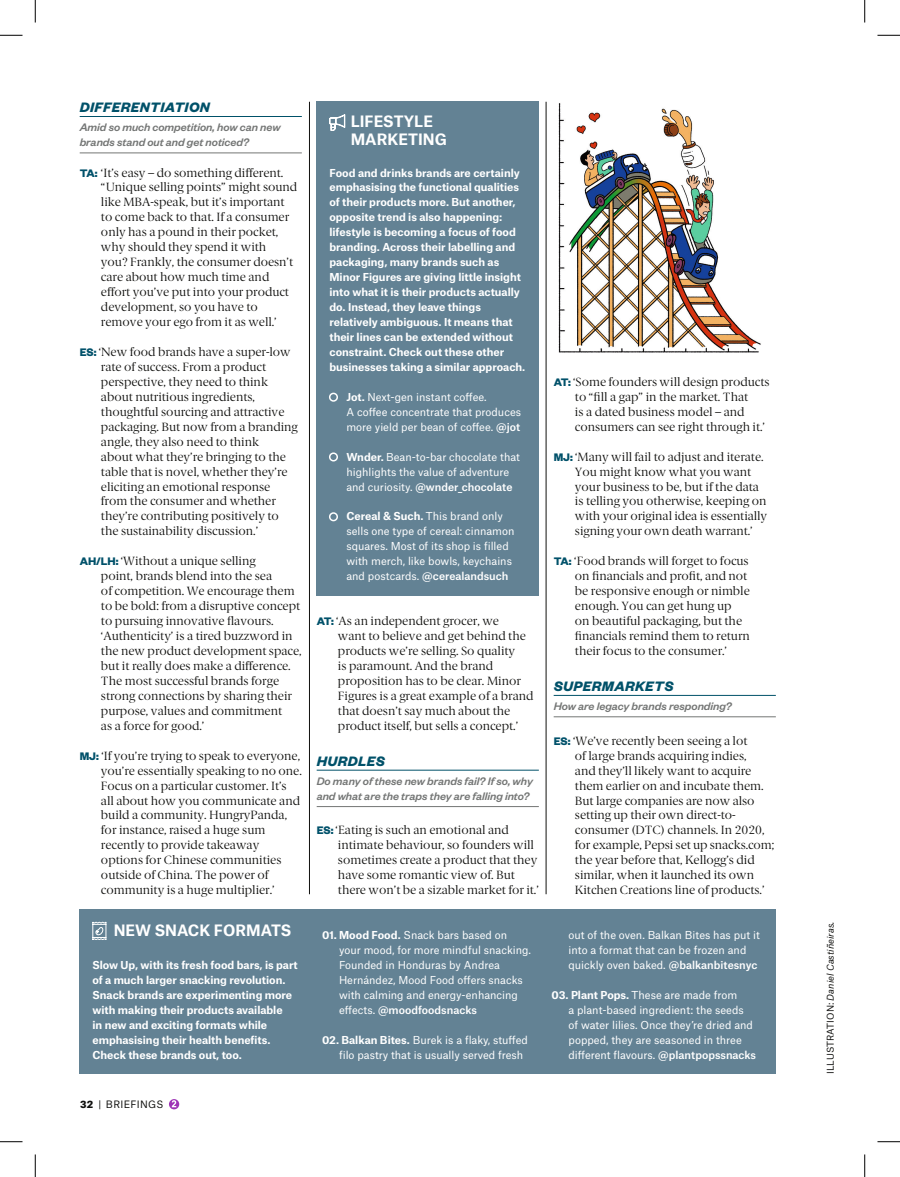
<style>
.page{position:relative;width:900px;height:1177px;background:#fff}
.page>*{position:absolute;margin:0;border:0;box-sizing:border-box;transform-origin:0 0}
.t1{font:italic 700 15px "Founders Grotesk";letter-spacing:.03em;color:#005169}
.t2{font:700 15px/18px "Atlas Grotesk";color:#fff}
.t3{font:12px/15px "Berlingske Serif";color:#11110f}
.t4{font:italic 500 12px/15px "Founders Grotesk";color:#747675}
.t5{font:10.5px/15px "Atlas Grotesk";color:#fff}
.t6{font:700 10.5px/15px "Atlas Grotesk";color:#fff}
.t7{font:9.75px "Atlas Grotesk";letter-spacing:.03em;color:#11110f}
.t8{font:italic 9px "Atlas Grotesk";color:#11110f}
.s1{font-family:"Founders Grotesk";font-weight:700;color:#00516a}
.s2{font-weight:700}
.s3{font-weight:500}
.s4{font-weight:900}
.s5{font-style:normal}
</style>
<div class="page">
<svg style="left:169px;top:1098px;width:10px;height:10px"></svg>
<svg style="left:172px;top:1099px;width:4px;height:7px"></svg>
<hr style="left:546px;top:102px;width:1px;height:791px;background:#11110f">
<hr style="left:309px;top:102px;width:1px;height:791px;background:#11110f">
<div style="left:317px;top:102px;width:222px;height:494px;background:#638294"></div>
<svg style="left:329px;top:114px;width:16px;height:17px"></svg>
<hr style="left:80px;top:116px;width:222px;height:1px;background:#005169">
<hr style="left:80px;top:153px;width:222px;height:1px;background:#747675">
<hr style="left:317px;top:769px;width:222px;height:1px;background:#005169">
<hr style="left:317px;top:806px;width:222px;height:1px;background:#747675">
<hr style="left:553px;top:695px;width:223px;height:1px;background:#005169">
<hr style="left:553px;top:716px;width:223px;height:1px;background:#747675">
<img style="left:558px;top:103px;width:203px;height:250px">
<div style="left:80px;top:908px;width:696px;height:165px;background:#638294"></div>
<svg style="left:92px;top:921px;width:15px;height:18px"></svg>
<svg style="left:0;top:35px;width:22px;height:1px"></svg>
<svg style="left:877px;top:35px;width:23px;height:1px"></svg>
<svg style="left:0;top:1141px;width:22px;height:1px"></svg>
<svg style="left:877px;top:1141px;width:23px;height:1px"></svg>
<svg style="left:35px;top:0;width:1px;height:22px"></svg>
<svg style="left:35px;top:1154px;width:1px;height:22px"></svg>
<svg style="left:864px;top:0;width:1px;height:22px"></svg>
<svg style="left:864px;top:1154px;width:1px;height:22px"></svg>
<p class="t1" style="left:80px;top:98px;width:132px">DIFFERENTIATION</p>
<p class="t4" style="left:80px;top:119px;width:202px">Amid so much competition, how can new brands stand out and get noticed?</p>
<p class="t3" style="left:101px;top:165px;width:198px;text-indent:-21px"><span class="s1">TA:</span> ‘It’s easy – do something different. “Unique selling points” might sound like MBA-speak, but it’s important to come back to that. If a consumer only has a pound in their pocket, why should they spend it with<br>you? Frankly, the consumer doesn’t care about how much time and effort you’ve put into your product development, so you have to remove your ego from it as well.’</p>
<p class="t3" style="left:101px;top:344px;width:198px;text-indent:-21px"><span class="s1">ES:</span> ‘New food brands have a super-low rate of success. From a product perspective, they need to think about nutritious ingredients, thoughtful sourcing and attractive packaging. But now from a branding angle, they also need to think<br>about what they’re bringing to the table that is novel, whether they’re eliciting an emotional response from the consumer and whether they’re contributing positively to the sustainability discussion.’</p>
<p class="t3" style="left:101px;top:553px;width:202px;text-indent:-21px"><span class="s1">AH/LH:</span> ‘Without a unique selling<br>point, brands blend into the sea<br>of competition. We encourage them to be bold: from a disruptive concept to pursuing innovative flavours. ‘Authenticity’ is a tired buzzword in the new product development space, but it really does make a difference.<br>The most successful brands forge strong connections by sharing their purpose, values and commitment<br>as a force for good.’</p>
<p class="t3" style="left:101px;top:747px;width:202px;text-indent:-21px"><span class="s1">MJ:</span> ‘If you’re trying to speak to everyone, you’re essentially speaking to no one.<br>Focus on a particular customer. It’s all about how you communicate and build a community. HungryPanda, for instance, raised a huge sum recently to provide takeaway options for Chinese communities outside of China. The power of community is a huge multiplier.’</p>
<p class="t2" style="left:114px;top:919px;width:179px">NEW SNACK FORMATS</p>
<p class="t6" style="left:92px;top:956px;width:207px">Slow Up, with its fresh food bars, is part of a much larger snacking revolution.<br>Snack brands are experimenting more with making their products available<br>in new and exciting formats while emphasising their health benefits.<br>Check these brands out, too.</p>
<p class="t2" style="left:351px;top:111px;width:98px">LIFESTYLE<br>MARKETING</p>
<p class="t6" style="left:329px;top:164px;width:197px">Food and drinks brands are certainly emphasising the functional qualities of their products more. But another, opposite trend is also happening: lifestyle is becoming a focus of food branding. Across their labelling and packaging, many brands such as Minor Figures are giving little insight into what it is their products actually do. Instead, they leave things relatively ambiguous. It means that their lines can be extended without constraint. Check out these other businesses taking a similar approach.</p>
<p class="t5" style="left:346px;top:388px;width:176px;text-indent:-17px">➔ <span class="s2">Jot.</span> Next-gen instant coffee.<br>A coffee concentrate that produces more yield per bean of coffee. <span class="s3">@jot</span></p>
<p class="t5" style="left:346px;top:448px;width:175px;text-indent:-17px">➔ <span class="s2">Wnder.</span> Bean-to-bar chocolate that highlights the value of adventure and curiosity. <span class="s3">@wnder_chocolate</span></p>
<p class="t5" style="left:346px;top:507px;width:169px;text-indent:-17px">➔ <span class="s2">Cereal &amp; Such.</span> This brand only sells one type of cereal: cinnamon squares. Most of its shop is filled with merch, like bowls, keychains and postcards. <span class="s3">@cerealandsuch</span></p>
<p class="t3" style="left:338px;top:613px;width:197px;text-indent:-21px"><span class="s1">AT:</span> ‘As an independent grocer, we<br>want to believe and get behind the products we’re selling. So quality<br>is paramount. And the brand proposition has to be clear. Minor Figures is a great example of a brand that doesn’t say much about the product itself, but sells a concept.’</p>
<p class="t1" style="left:317px;top:751px;width:70px">HURDLES</p>
<p class="t4" style="left:317px;top:772px;width:218px">Do many of these new brands fail? If so, why and what are the traps they are falling into?</p>
<p class="t3" style="left:338px;top:822px;width:202px;text-indent:-21px"><span class="s1">ES:</span> ‘Eating is such an emotional and intimate behaviour, so founders will sometimes create a product that they have some romantic view of. But there won’t be a sizable market for it.’</p>
<p class="t5" style="left:339px;top:926px;width:193px;text-indent:-17px"><span class="s2">01. Mood Food.</span> Snack bars based on your mood, for more mindful snacking.<br>Founded in Honduras by Andrea Hernández, Mood Food offers snacks with calming and energy-enhancing effects. <span class="s3">@moodfoodsnacks</span></p>
<p class="t5" style="left:339px;top:1030px;width:190px;text-indent:-17px"><span class="s2">02. Balkan Bites.</span> Burek is a flaky, stuffed filo pastry that is usually served fresh</p>
<p class="t3" style="left:575px;top:374px;width:196px;text-indent:-21px"><span class="s1">AT:</span> ‘Some founders will design products to “fill a gap” in the market. That<br>is a dated business model – and consumers can see right through it.’</p>
<p class="t3" style="left:575px;top:449px;width:194px;text-indent:-21px"><span class="s1">MJ:</span> ‘Many will fail to adjust and iterate.<br>You might know what you want your business to be, but if the data is telling you otherwise, keeping on with your original idea is essentially signing your own death warrant.’</p>
<p class="t3" style="left:575px;top:553px;width:176px;text-indent:-21px"><span class="s1">TA:</span> ‘Food brands will forget to focus on financials and profit, and not be responsive enough or nimble enough. You can get hung up<br>on beautiful packaging, but the financials remind them to return their focus to the consumer.’</p>
<p class="t1" style="left:553px;top:676px;width:121px">SUPERMARKETS</p>
<p class="t4" style="left:553px;top:698px;width:180px">How are legacy brands responding?</p>
<p class="t3" style="left:575px;top:732px;width:201px;text-indent:-21px"><span class="s1">ES:</span> ‘We’ve recently been seeing a lot<br>of large brands acquiring indies,<br>and they’ll likely want to acquire them earlier on and incubate them.<br>But large companies are now also setting up their own direct-to&shy;consumer (DTC) channels. In 2020, for example, Pepsi set up snacks.com; the year before that, Kellogg’s did similar, when it launched its own Kitchen Creations line of products.’</p>
<p class="t5" style="left:568px;top:926px;width:193px">out of the oven. Balkan Bites has put it into a format that can be frozen and quickly oven baked. <span class="s3">@balkanbitesnyc</span></p>
<p class="t5" style="left:568px;top:985px;width:189px;text-indent:-17px"><span class="s2">03. Plant Pops.</span> These are made from<br>a plant-based ingredient: the seeds<br>of water lilies. Once they’re dried and popped, they are seasoned in three different flavours. <span class="s3">@plantpopssnacks</span></p>
<p class="t7" style="left:80px;top:1095px;width:85px"><span class="s4">32</span> | BRIEFINGS</p>
<p class="t8" style="left:823px;top:1073px;width:153px;rotate:-90deg"><span class="s5">ILLUSTRATION:</span> Daniel Castiñeiras.</p>
</div>
